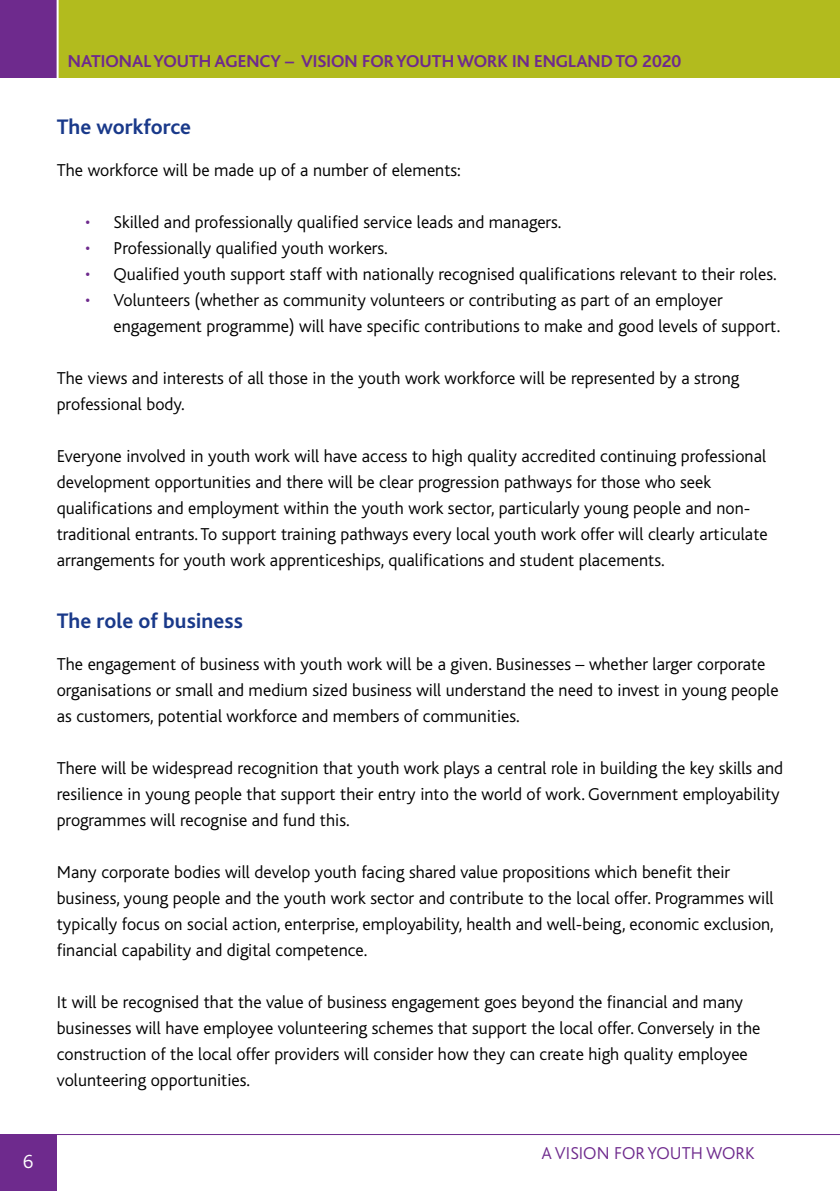
<style>
.page{position:relative;width:840px;height:1191px;background:#fff}
.page>*{position:absolute;margin:0;border:0;box-sizing:border-box;transform-origin:0 0}
.t1{font:700 22px "Bliss Icelandic";color:#19398a}
.t2{font:300 20px "Bliss Icelandic";color:#fff}
.t3{font:300 18px/26px "Bliss Icelandic";color:#000}
.t4{font:700 18px "Bliss Icelandic";color:#6e2a8d}
.t5{font:300 18px "Bliss Icelandic";color:#6e2a8d}
.s1{color:#6e2a8d}
</style>
<div class="page">
<div style="left:0;top:0;width:839px;height:78px;background:#b2bb1e"></div>
<hr style="left:839px;top:0;width:1px;height:78px;background:#b2bb1e">
<div style="left:0;top:0;width:57px;height:78px;background:#6e2a8d"></div>
<hr style="left:57px;top:0;width:2px;height:126px;background:#fff">
<div style="left:0;top:1134px;width:57px;height:57px;background:#6e2a8d"></div>
<hr style="left:0;top:1134px;width:839px;height:1px;background:#6e2a8d">
<p class="t2" style="left:23px;top:1150px;width:12px">6</p>
<p class="t4" style="left:68px;top:51px;width:614px">NATIONAL YOUTH AGENCY – VISION FOR YOUTH WORK IN ENGLAND TO 2020</p>
<p class="t1" style="left:57px;top:115px;width:136px">The workforce</p>
<p class="t3" style="left:57px;top:157px;width:405px">The workforce will be made up of a number of elements:</p>
<p class="t3" style="left:85px;top:209px;width:477px"><span class="s1">•</span> Skilled and professionally qualified service leads and managers.</p>
<p class="t3" style="left:85px;top:235px;width:304px"><span class="s1">•</span> Professionally qualified youth workers.</p>
<p class="t3" style="left:85px;top:261px;width:692px"><span class="s1">•</span> Qualified youth support staff with nationally recognised qualifications relevant to their roles.</p>
<p class="t3" style="left:113px;top:287px;width:668px;text-indent:-28px"><span class="s1">•</span> Volunteers (whether as community volunteers or contributing as part of an employer engagement programme) will have specific contributions to make and good levels of support.</p>
<p class="t3" style="left:57px;top:365px;width:683px">The views and interests of all those in the youth work workforce will be represented by a strong professional body.</p>
<p class="t3" style="left:57px;top:443px;width:712px">Everyone involved in youth work will have access to high quality accredited continuing professional development opportunities and there will be clear progression pathways for those who seek qualifications and employment within the youth work sector, particularly young people and non&shy;traditional entrants. To support training pathways every local youth work offer will clearly articulate arrangements for youth work apprenticeships, qualifications and student placements.</p>
<p class="t1" style="left:57px;top:609px;width:187px">The role of business</p>
<p class="t3" style="left:57px;top:651px;width:723px">The engagement of business with youth work will be a given. Businesses – whether larger corporate organisations or small and medium sized business will understand the need to invest in young people as customers, potential workforce and members of communities.</p>
<p class="t3" style="left:57px;top:755px;width:727px">There will be widespread recognition that youth work plays a central role in building the key skills and resilience in young people that support their entry into the world of work. Government employability programmes will recognise and fund this.</p>
<p class="t3" style="left:57px;top:859px;width:718px">Many corporate bodies will develop youth facing shared value propositions which benefit their business, young people and the youth work sector and contribute to the local offer. Programmes will typically focus on social action, enterprise, employability, health and well-being, economic exclusion, financial capability and digital competence.</p>
<p class="t3" style="left:57px;top:989px;width:704px">It will be recognised that the value of business engagement goes beyond the financial and many businesses will have employee volunteering schemes that support the local offer. Conversely in the construction of the local offer providers will consider how they can create high quality employee volunteering opportunities.</p>
<p class="t5" style="left:541px;top:1144px;width:214px">A VISION FOR YOUTH WORK</p>
</div>
